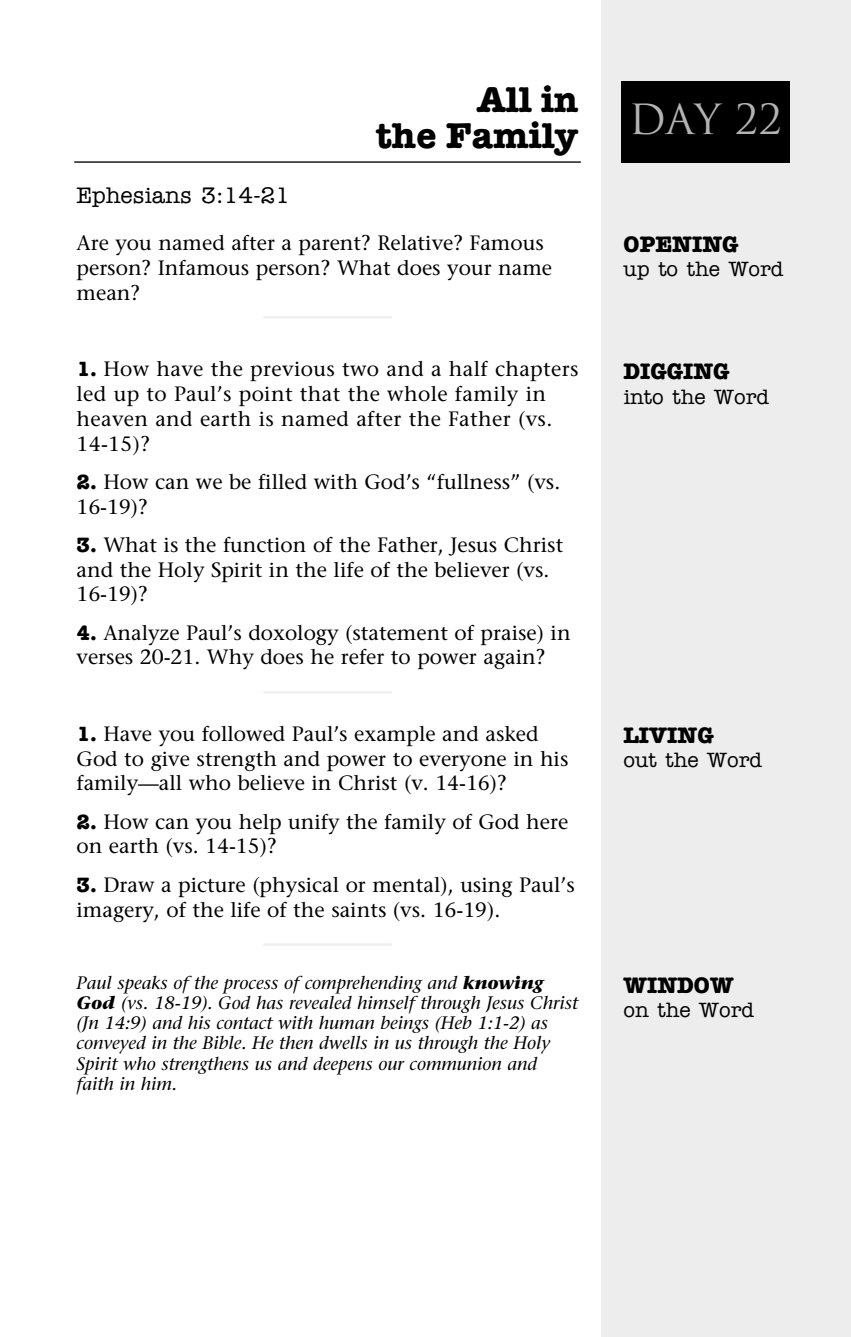
<style>
.page{position:relative;width:851px;height:1337px;background:#fff}
.page>*{position:absolute;margin:0;border:0;box-sizing:border-box;transform-origin:0 0}
.t1{font:40.5px "Trajan";color:#b3b3b3}
.t2{font:700 36px/36px "American Typewriter";color:#000;text-align:right}
.t3{font:700 22.5px "American Typewriter";color:#000}
.t4{font:500 22.5px "American Typewriter";color:#000}
.t5{font:20.7px/24.8px "Stone Serif";color:#000}
.t6{font:500 20.7px "American Typewriter";color:#000}
.t7{font:italic 18px/20.2px "Stone Serif";color:#000}
.s1{font-family:"American Typewriter";font-weight:700}
.s2{font-weight:700}
</style>
<div class="page">
<div style="left:601px;top:0;width:249px;height:1336px;background:#ededed"></div>
<div style="left:621px;top:81px;width:169px;height:81px;background:#000"></div>
<hr style="left:74px;top:161px;width:506px;height:2px;background:#000">
<hr style="left:263px;top:316px;width:129px;height:2px;background:#ededed">
<hr style="left:263px;top:691px;width:129px;height:2px;background:#ededed">
<hr style="left:263px;top:943px;width:129px;height:2px;background:#ededed">
<p class="t4" style="left:76px;top:187px;width:215px">Ephesians 3:14-21</p>
<h2 class="t2" style="left:376px;top:85px;width:204px">All in<br>the Family</h2>
<p class="t5" style="left:76px;top:233px;width:477px">Are you named after a parent? Relative? Famous person? Infamous person? What does your name mean?</p>
<p class="t5" style="left:76px;top:359px;width:503px"><span class="s1">1.</span> How have the previous two and a half chapters led up to Paul’s point that the whole family in heaven and earth is named after the Father (vs.<br>14-15)?</p>
<p class="t5" style="left:76px;top:471px;width:485px"><span class="s1">2.</span> How can we be filled with God’s “fullness” (vs.<br>16-19)?</p>
<p class="t5" style="left:76px;top:534px;width:488px"><span class="s1">3.</span> What is the function of the Father, Jesus Christ and the Holy Spirit in the life of the believer (vs.<br>16-19)?</p>
<p class="t5" style="left:76px;top:622px;width:495px"><span class="s1">4.</span> Analyze Paul’s doxology (statement of praise) in verses 20-21. Why does he refer to power again?</p>
<p class="t5" style="left:76px;top:723px;width:493px"><span class="s1">1.</span> Have you followed Paul’s example and asked<br>God to give strength and power to everyone in his family—all who believe in Christ (v. 14-16)?</p>
<p class="t5" style="left:76px;top:811px;width:493px"><span class="s1">2.</span> How can you help unify the family of God here on earth (vs. 14-15)?</p>
<p class="t5" style="left:76px;top:874px;width:500px"><span class="s1">3.</span> Draw a picture (physical or mental), using Paul’s imagery, of the life of the saints (vs. 16-19).</p>
<h1 class="t1" style="left:628px;top:96px;width:155px">Day 22</h1>
<p class="t3" style="left:623px;top:236px;width:116px">OPENING</p>
<p class="t6" style="left:623px;top:262px;width:161px">up to the Word</p>
<p class="t3" style="left:623px;top:363px;width:107px">DIGGING</p>
<p class="t6" style="left:623px;top:389px;width:147px">into the Word</p>
<p class="t3" style="left:623px;top:727px;width:91px">LIVING</p>
<p class="t6" style="left:623px;top:753px;width:140px">out the Word</p>
<p class="t7" style="left:76px;top:974px;width:503px">Paul speaks of the process of comprehending and <span class="s2">knowing God</span> (vs. 18-19). God has revealed himself through Jesus Christ (Jn 14:9) and his contact with human beings (Heb 1:1-2) as conveyed in the Bible. He then dwells in us through the Holy Spirit who strengthens us and deepens our communion and faith in him.</p>
<p class="t3" style="left:623px;top:977px;width:111px">WINDOW</p>
<p class="t6" style="left:623px;top:1003px;width:132px">on the Word</p>
</div>
